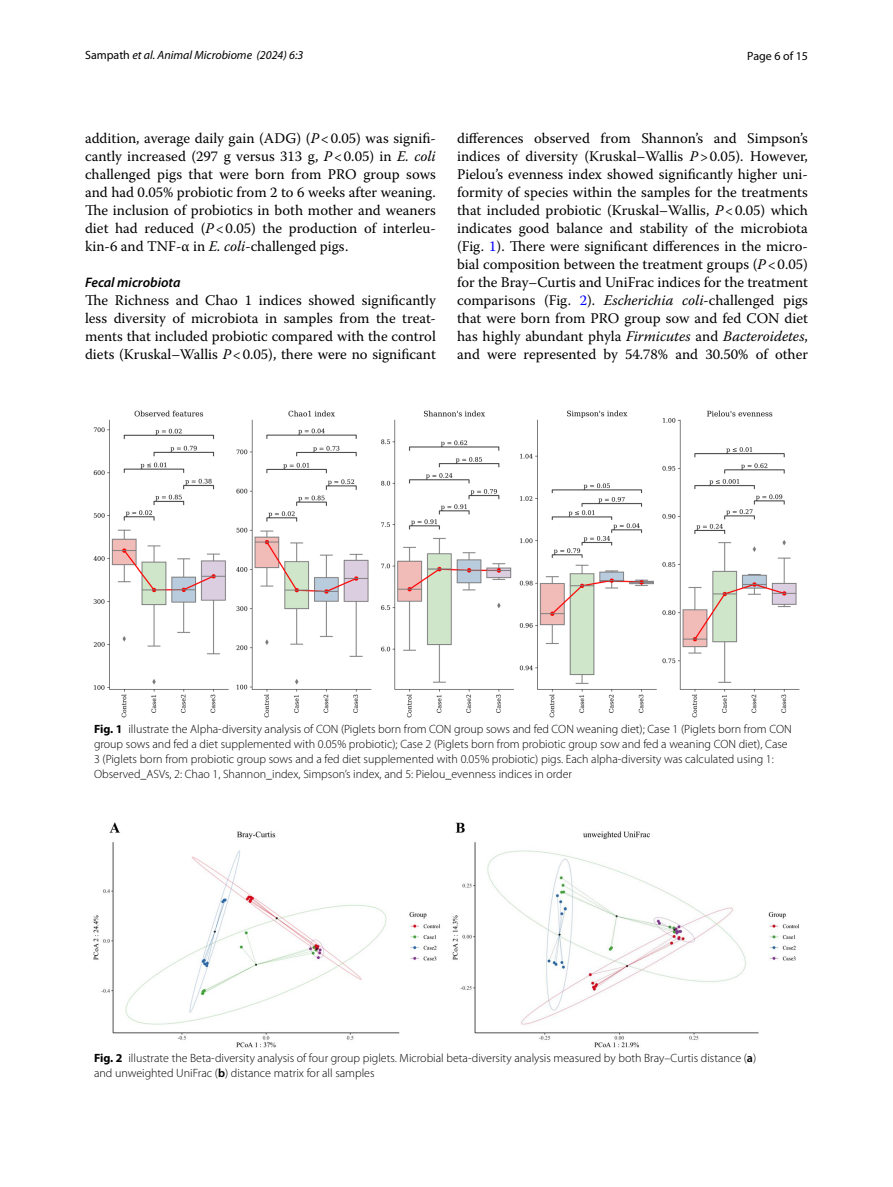
<style>
.page{position:relative;width:893px;height:1187px;background:#fff}
.page>*{position:absolute;margin:0;border:0;box-sizing:border-box;transform-origin:0 0}
.t1{font:14.7px/18px "Warnock Pro";color:#000;text-align:justify}
.t2{font:italic 600 13.8px "Myriad Pro";color:#000}
.t3{font:300 12px/15px "Myriad Pro";color:#000}
.t4{font:italic 12px "Myriad Pro";color:#000}
.t5{font:12px "Myriad Pro";color:#000}
.s1{font-style:normal}
.s2{font-style:italic}
.s3{color:#00f}
.s4{font-weight:700}
.s5{font-weight:600}
</style>
<div class="page">
<img style="left:94px;top:410px;width:705px;height:307px">
<img style="left:94px;top:822px;width:705px;height:225px">
<p class="t4" style="left:85px;top:48px;width:220px"><span class="s1">Sampath</span> et al. Animal Microbiome (2024) 6:3</p>
<p class="t5" style="left:747px;top:48px;width:62px">Page 6 of 15</p>
<p class="t1" style="left:85px;top:128px;width:352px">addition, average daily gain (ADG) (<span class="s2">P</span>&lt;0.05) was signifi&shy;cantly increased (297 g versus 313 g, <span class="s2">P</span>&lt;0.05) in <span class="s2">E. coli </span>challenged pigs that were born from PRO group sows and had 0.05% probiotic from 2 to 6 weeks after weaning.<br>The inclusion of probiotics in both mother and weaners diet had reduced (<span class="s2">P</span>&lt;0.05) the production of interleu&shy;kin-6 and TNF-α in <span class="s2">E. coli-</span>challenged pigs.</p>
<p class="t2" style="left:85px;top:273px;width:97px">Fecal microbiota</p>
<p class="t1" style="left:85px;top:290px;width:352px">The Richness and Chao 1 indices showed significantly less diversity of microbiota in samples from the treat&shy;ments that included probiotic compared with the control diets (Kruskal–Wallis <span class="s2">P</span>&lt;0.05), there were no significant</p>
<p class="t1" style="left:457px;top:128px;width:352px">differences observed from Shannon’s and Simpson’s indices of diversity (Kruskal–Wallis <span class="s2">P</span>&gt;0.05). However, Pielou’s evenness index showed significantly higher uni&shy;formity of species within the samples for the treatments that included probiotic (Kruskal–Wallis, <span class="s2">P</span>&lt;0.05) which indicates good balance and stability of the microbiota (Fig. <span class="s3">1</span>). There were significant differences in the micro&shy;bial composition between the treatment groups (<span class="s2">P</span>&lt;0.05) for the Bray–Curtis and UniFrac indices for the treatment comparisons (Fig. <span class="s3">2</span>). <span class="s2">Escherichia coli-</span>challenged pigs that were born from PRO group sow and fed CON diet has highly abundant phyla <span class="s2">Firmicutes</span> and <span class="s2">Bacteroidetes</span>, and were represented by 54.78% and 30.50% of other</p>
<p class="t3" style="left:94px;top:721px;width:699px"><span class="s4">Fig. 1</span> illustrate the Alpha-diversity analysis of CON (Piglets born from CON group sows and fed CON weaning diet); Case 1 (Piglets born from CON group sows and fed a diet supplemented with 0.05% probiotic); Case 2 (Piglets born from probiotic group sow and fed a weaning CON diet), Case 3 (Piglets born from probiotic group sows and a fed diet supplemented with 0.05% probiotic) pigs. Each alpha-diversity was calculated using 1:<br>Observed_ASVs, 2: Chao 1, Shannon_index, Simpson’s index, and 5: Pielou_evenness indices in order</p>
<p class="t3" style="left:94px;top:1050px;width:664px"><span class="s4">Fig. 2</span> illustrate the Beta-diversity analysis of four group piglets. Microbial beta-diversity analysis measured by both Bray–Curtis distance (<span class="s5">a</span>) and unweighted UniFrac (<span class="s5">b</span>) distance matrix for all samples</p>
</div>
